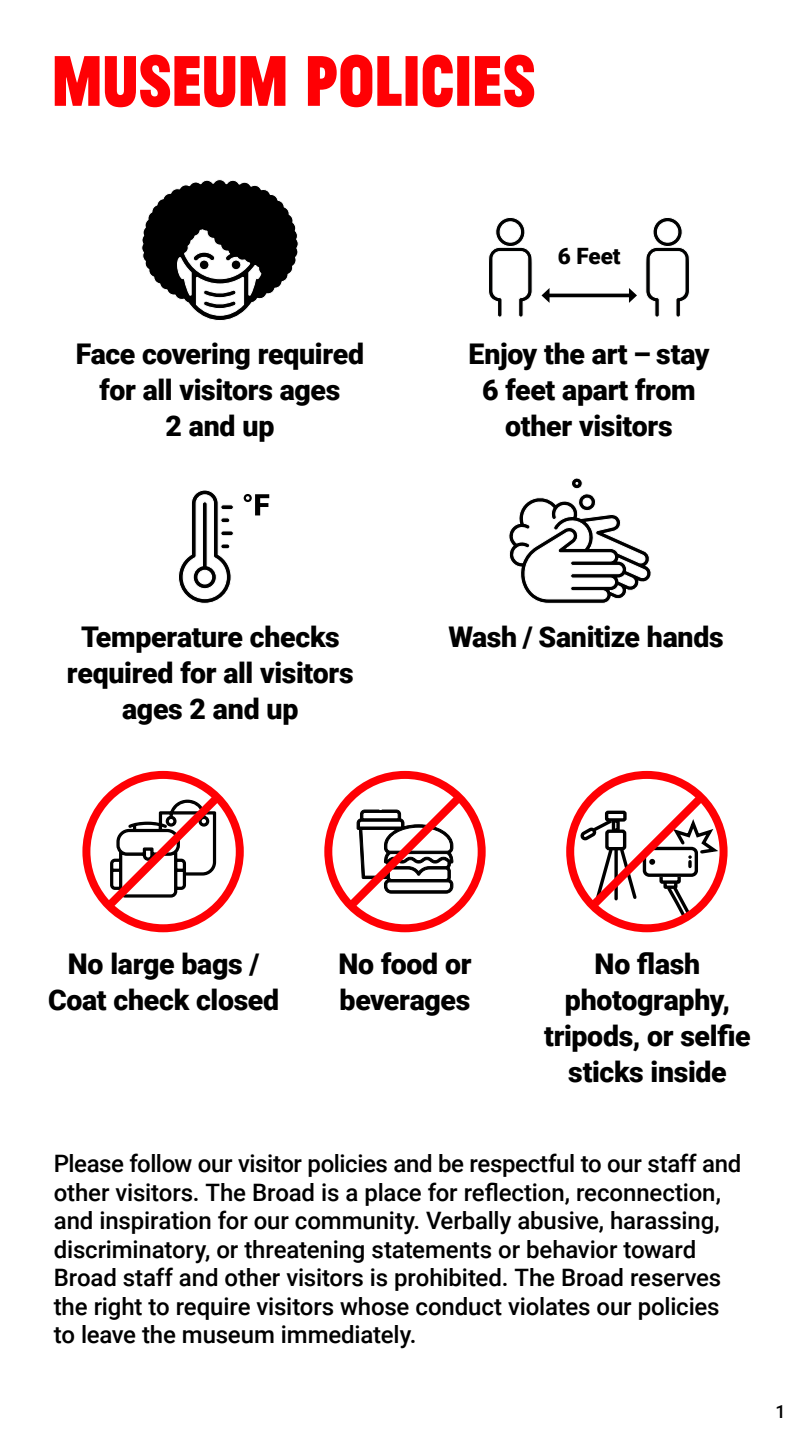
<style>
.page{position:relative;width:810px;height:1440px;background:#fff}
.page>*{position:absolute;margin:0;border:0;box-sizing:border-box;transform-origin:0 0}
.t1{font:75px "Jean Luc Broad";letter-spacing:-.02em;color:#ff0004}
.t2{font:900 28.5px/36px "Roboto";letter-spacing:-.01em;color:#000;text-align:center}
.t3{font:500 24px/28.5px "Roboto";letter-spacing:-.01em;color:#000}
.t4{font:900 22.5px "Roboto";color:#000}
.t5{font:500 18px "Roboto";color:#000}
</style>
<div class="page">
<svg style="left:82px;top:771px;width:162px;height:161px"></svg>
<svg style="left:324px;top:771px;width:162px;height:161px"></svg>
<svg style="left:566px;top:771px;width:162px;height:161px"></svg>
<svg style="left:141px;top:179px;width:158px;height:142px"></svg>
<div style="left:199px;top:260px;width:10px;height:10px;background:#000;border-radius:50%"></div>
<div style="left:199px;top:260px;width:10px;height:10px;border:1px solid #fff;border-radius:50%"></div>
<div style="left:231px;top:260px;width:10px;height:10px;background:#000;border-radius:50%"></div>
<div style="left:231px;top:260px;width:10px;height:10px;border:1px solid #fff;border-radius:50%"></div>
<div style="left:221px;top:531px;width:12px;height:5px;background:#000;border-radius:2px"></div>
<div style="left:221px;top:531px;width:13px;height:5px;border:1px solid #fff;border-radius:2px"></div>
<div style="left:221px;top:505px;width:12px;height:5px;background:#000;border-radius:2px"></div>
<div style="left:221px;top:505px;width:13px;height:5px;border:1px solid #fff;border-radius:2px"></div>
<svg style="left:178px;top:490px;width:53px;height:114px"></svg>
<svg style="left:244px;top:494px;width:25px;height:21px"></svg>
<hr style="left:546px;top:294px;width:86px;height:3px;background:#000">
<svg style="left:542px;top:288px;width:8px;height:15px"></svg>
<svg style="left:629px;top:288px;width:8px;height:15px"></svg>
<svg style="left:488px;top:217px;width:45px;height:100px"></svg>
<svg style="left:645px;top:217px;width:45px;height:100px"></svg>
<svg style="left:509px;top:478px;width:142px;height:126px"></svg>
<p class="t1" style="left:51px;top:29px;width:487px">MUSEUM POLICIES</p>
<p class="t4" style="left:558px;top:241px;width:64px">6 Feet</p>
<p class="t2" style="left:76px;top:334px;width:290px">Face covering required for all visitors ages<br>2 and up</p>
<p class="t2" style="left:468px;top:334px;width:243px">Enjoy the art – stay<br>6 feet apart from other visitors</p>
<p class="t2" style="left:67px;top:618px;width:288px">Temperature checks required for all visitors ages 2 and up</p>
<p class="t2" style="left:448px;top:618px;width:277px">Wash / Sanitize hands</p>
<p class="t2" style="left:48px;top:945px;width:233px">No large bags /<br>Coat check closed</p>
<p class="t2" style="left:338px;top:945px;width:135px;text-align:left">No food or beverages</p>
<p class="t2" style="left:544px;top:945px;width:208px">No flash photography, tripods, or selfie sticks inside</p>
<p class="t3" style="left:54px;top:1149px;width:689px">Please follow our visitor policies and be respectful to our staff and other visitors. The Broad is a place for reflection, reconnection, and inspiration for our community. Verbally abusive, harassing, discriminatory, or threatening statements or behavior toward Broad staff and other visitors is prohibited. The Broad reserves the right to require visitors whose conduct violates our policies to leave the museum immediately.</p>
<p class="t5" style="left:776px;top:1399px;width:12px">1</p>
</div>
